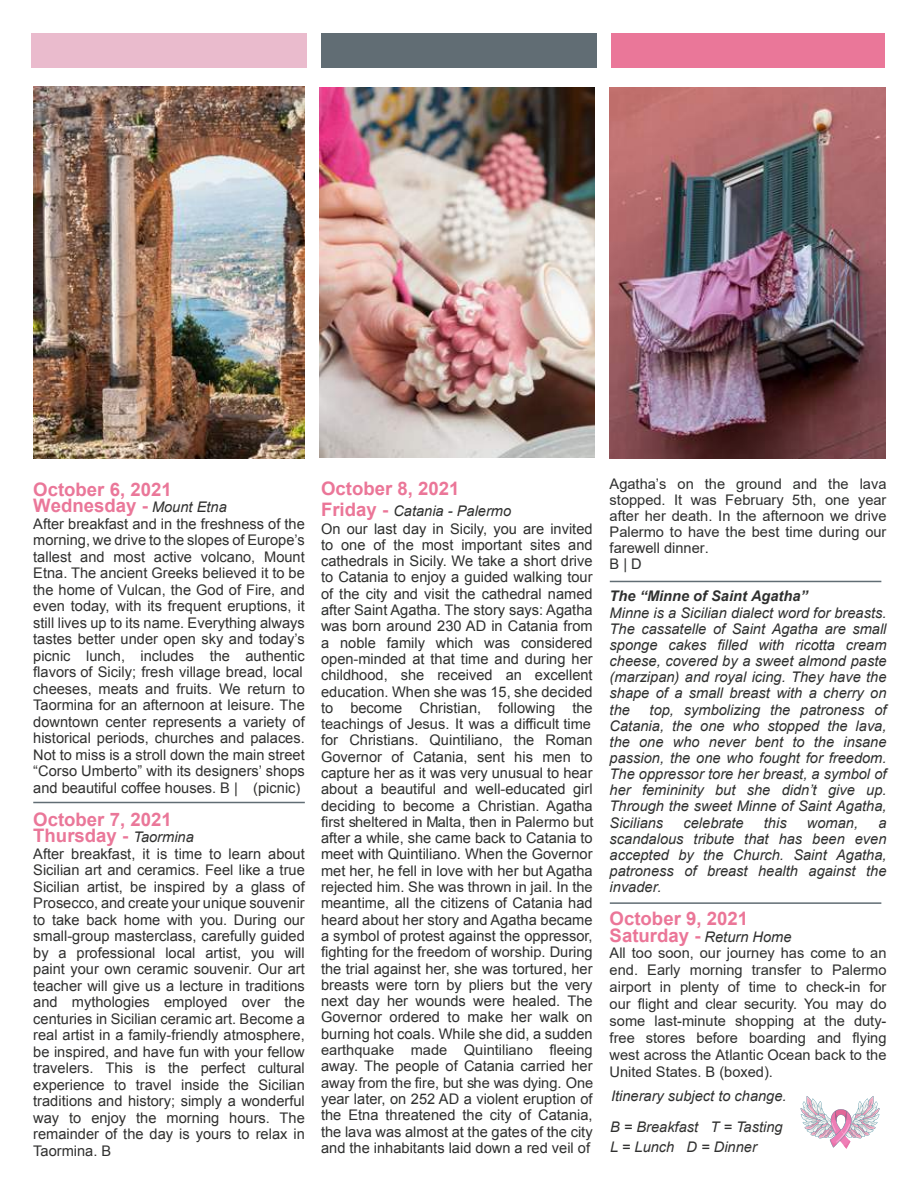
<style>
.page{position:relative;width:918px;height:1188px;background:#fff}
.page>*{position:absolute;margin:0;border:0;box-sizing:border-box;transform-origin:0 0}
.t1{font:700 18.6px "Arial";color:#ea7799}
.t2{font:700 18.6px "Arial";color:#eb7698}
.t3{font:700 18.6px "Arial";color:#eb7698}
.t4{font:14.7px/16.5px "Arial";color:#30302f}
.t5{font:14.7px/16.4px "Arial";color:#2e2f2e;text-align:justify}
.t6{font:14.7px/17px "Arial";color:#2e2f2e}
.t7{font:italic 14.7px/16.2px "Arial";color:#2e2f2e;text-align:justify}
.t8{font:italic 14.7px/19.5px "Arial";color:#30302f}
.t9{font:italic 14.7px "Arial";color:#2e2f2e}
.t10{font:italic 700 14.7px "Arial";color:#2e2f2e}
.s1{font-style:inherit}
.s2{font-weight:700;font-size:18.6px;color:#ea7799}
.s3{font-style:italic}
.s4{font-weight:700;font-size:18.6px;color:#eb7698}
</style>
<div class="page">
<img style="left:610px;top:87px;width:275px;height:371px">
<img style="left:319px;top:87px;width:276px;height:371px">
<img style="left:33px;top:87px;width:272px;height:372px">
<hr style="left:33px;top:802px;width:272px;height:1px;background:#616d74">
<hr style="left:610px;top:902px;width:271px;height:2px;background:#616d74">
<svg style="left:801px;top:1096px;width:79px;height:53px"></svg>
<div style="left:611px;top:33px;width:274px;height:35px;background:#ea7799"></div>
<div style="left:321px;top:33px;width:275px;height:35px;background:#616d74"></div>
<div style="left:31px;top:33px;width:276px;height:35px;background:#eabbcd"></div>
<hr style="left:610px;top:581px;width:271px;height:1px;background:#616d74">
<p class="t1" style="left:33px;top:476px;width:140px">October <span class="s1">6</span>, 202<span class="s1">1</span></p>
<p class="t4" style="left:33px;top:499px;width:273px"><span class="s2">Wednes</span><span class="s2">day -</span> <span class="s3">Mount Etna<br></span>After breakfast and in the freshness of the morning, we drive to the slopes of Europe’s tallest and most active volcano, Mount Etna. The ancient Greeks believed it to be the home of Vulcan, the God of Fire, and even today, with its frequent eruptions, it still lives up to its name. Everything always tastes better under open sky and today’s picnic lunch, includes the authentic <span class="s1">fl</span>avors of Sicily; fresh village bread, local cheeses, meats and fruits. We return to Taormina for an afternoon at leisure. The downtown center represents a variety of historical periods, churches and palaces.<br>Not to miss is a stroll down the main street “Corso Umberto” with its designers’ shops and beautiful coffee houses. B | (picnic)</p>
<p class="t1" style="left:33px;top:806px;width:140px">October <span class="s1">7</span>, 202<span class="s1">1</span></p>
<p class="t4" style="left:33px;top:829px;width:273px"><span class="s2">Thurs</span><span class="s2">day -</span> <span class="s3">Taormina<br></span>After breakfast, it is time to learn about Sicilian art and ceramics. Feel like a true Sicilian artist, be inspired by a glass of Prosecco, and create your unique souvenir to take back home with you. During our small-group masterclass, carefully guided by a professional local artist, you will paint your own ceramic souvenir. Our art teacher will give us a lecture in traditions and mythologies employed over the centuries in Sicilian ceramic art. Become a real artist in a family-friendly atmosphere, be inspired, and have fun with your fellow travelers. This is the perfect cultural experience to travel inside the Sicilian traditions and history; simply a wonderful way to enjoy the morning hours. The remainder of the day is yours to relax in Taormina. B</p>
<p class="t2" style="left:321px;top:476px;width:140px">October <span class="s1">8</span>, 202<span class="s1">1</span></p>
<p class="t5" style="left:321px;top:503px;width:273px;text-align:left"><span class="s4">Fri</span><span class="s4">day -</span> <span class="s3">Catania - Palermo<br></span>On our last day in Sicily, you are invited to one of the most important sites and cathedrals in Sicily. We take a short drive to Catania to enjoy a guided walking tour of the city and visit the cathedral named after Saint Agatha. The story says: Agatha was born around 230 AD in Catania from a noble family which was considered open-minded at that time and during her childhood, she received an excellent education. When she was 15, she decided to become Christian, following the</p>
<p class="t6" style="left:321px;top:715px;width:271px">teachings of Jesus. It was a difficult time</p>
<p class="t5" style="left:321px;top:732px;width:273px">for Christians. Quintiliano, the Roman Governor of Catania, sent his men to capture her as it was very unusual to hear about a beautiful and well-educated girl deciding to become a Christian. Agatha</p>
<p class="t6" style="left:321px;top:813px;width:274px">first sheltered in Malta, then in Palermo but</p>
<p class="t5" style="left:321px;top:830px;width:273px">after a while, she came back to Catania to meet with Quintiliano. When the Governor met her, he fell in love with her but Agatha</p>
<p class="t6" style="left:321px;top:878px;width:273px">rejected him. She was thrown in jail. In the</p>
<p class="t5" style="left:321px;top:895px;width:273px">meantime, all the citizens of Catania had heard about her story and Agatha became a symbol of protest against the oppressor,</p>
<p class="t6" style="left:321px;top:944px;width:273px">fighting for the freedom of worship. During</p>
<p class="t5" style="left:321px;top:960px;width:273px">the trial against her, she was tortured, her breasts were torn by pliers but the very next day her wounds were healed. The Governor ordered to make her walk on burning hot coals. While she did, a sudden</p>
<p class="t6" style="left:321px;top:1041px;width:273px">earthquake made Quintiliano fleeing</p>
<p class="t5" style="left:321px;top:1058px;width:273px">away. The people of Catania carried her</p>
<p class="t6" style="left:321px;top:1074px;width:274px">away from the fire, but she was dying. One</p>
<p class="t5" style="left:321px;top:1091px;width:273px">year later, on 252 AD a violent eruption of the Etna threatened the city of Catania, the lava was almost at the gates of the city and the inhabitants laid down a red veil of</p>
<p class="t6" style="left:610px;top:475px;width:278px;line-height:16.2px">Agatha’s on the ground and the lava stopped. It was February 5th, one year after her death. In the afternoon we drive<br>Palermo to have the best time during our farewell dinner.<br>B | D</p>
<p class="t10" style="left:610px;top:587px;width:200px">The “Minne of Saint Agatha”</p>
<p class="t7" style="left:610px;top:605px;width:278px">Minne is a Sicilian dialect word for breasts.<br>The cassatelle of Saint Agatha are small sponge cakes filled with ricotta cream cheese, covered by a sweet almond paste (marzipan) and royal icing. They have the shape of a small breast with a cherry on the</p>
<p class="t7" style="left:610px;top:701px;width:278px;text-indent:40px">top, symbolizing the patroness of Catania, the one who stopped the lava, the one who never bent to the insane passion, the one who fought for freedom.<br>The oppressor tore her breast, a symbol of her femininity but she didn’t give up.<br>Through the sweet Minne of Saint Agatha, Sicilians</p>
<p class="t7" style="left:684px;top:815px;width:62px">celebrate</p>
<p class="t7" style="left:764px;top:815px;width:24px">this</p>
<p class="t7" style="left:807px;top:815px;width:53px">woman,</p>
<p class="t7" style="left:610px;top:815px;width:278px;text-indent:269px">a scandalous tribute that has been even accepted by the Church. Saint Agatha, patroness of breast health against the invader.</p>
<p class="t3" style="left:610px;top:906px;width:140px">October 9, 2021</p>
<p class="t6" style="left:610px;top:928px;width:278px"><span class="s4">Saturday -</span> <span class="s3">Return Home<br></span>All too soon, our journey has come to an end. Early morning transfer to Palermo airport in plenty of time to check-in for our flight and clear security. You may do some last-minute shopping at the duty&shy;free stores before boarding and flying west across the Atlantic Ocean back to the United States. B (boxed).</p>
<p class="t9" style="left:611px;top:1086px;width:177px">Itinerary subject to change.</p>
<p class="t8" style="left:610px;top:1117px;width:174px">B = Breakfast T = Tasting<br>L = Lunch D = Dinner</p>
</div>
